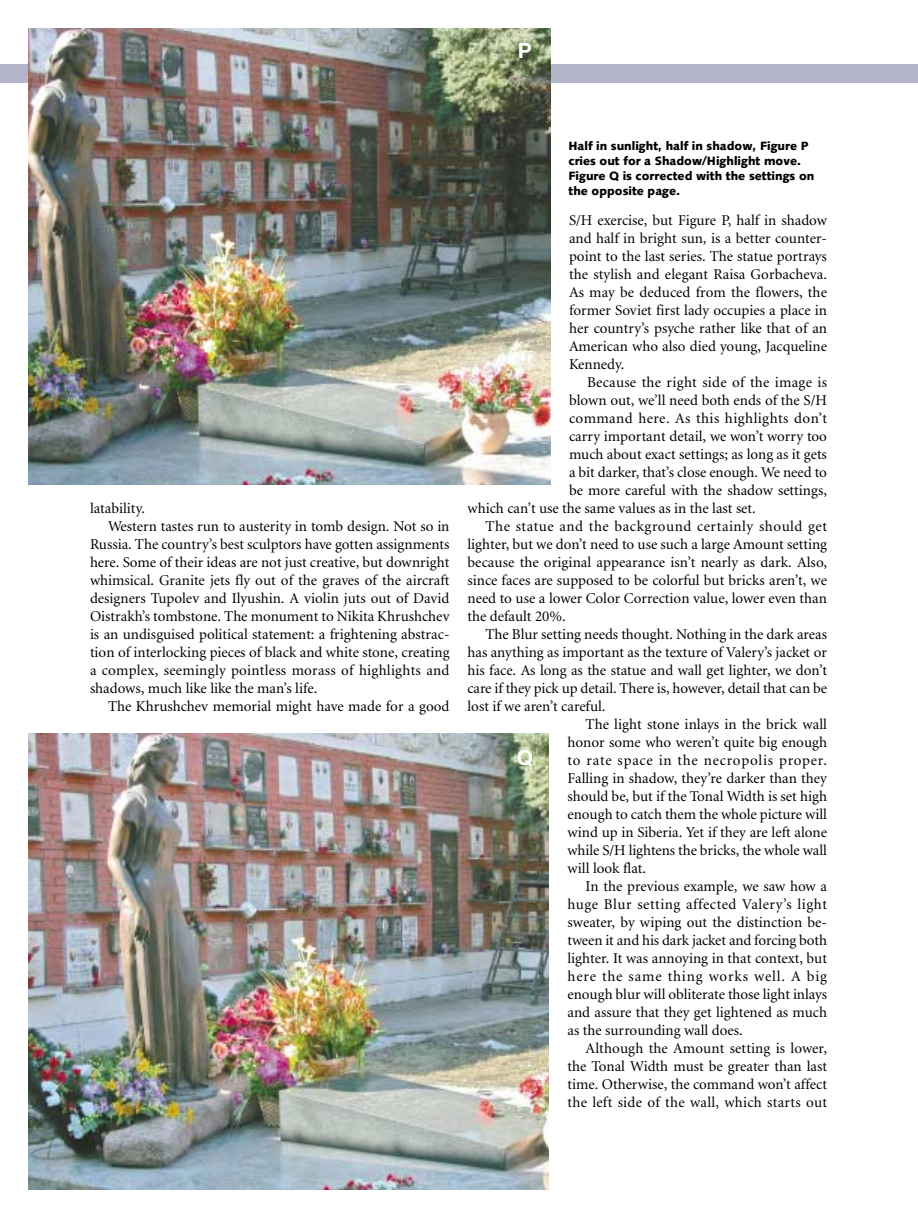
<style>
.page{position:relative;width:918px;height:1215px;background:#fff}
.page>*{position:absolute;margin:0;border:0;box-sizing:border-box;transform-origin:0 0}
.t1{font:700 21px "Helvetica Neue";color:#fff}
.t2{font:15px/18px "Minion";color:#000;text-align:justify}
.t3{font:15px "Minion";letter-spacing:.035em;color:#000}
.t4{font:15px "Minion";letter-spacing:.03em;color:#000}
.t5{font:15px "Minion";letter-spacing:.05em;color:#000}
.t6{font:15px "Minion";letter-spacing:.02em;color:#000}
.t7{font:15px "Minion";letter-spacing:.055em;color:#000}
.t8{font:900 12px/15px "Syntax";color:#000}
</style>
<div class="page">
<div style="left:855px;top:65px;width:63px;height:18px;background:#b4b4ca"></div>
<div style="left:0;top:65px;width:909px;height:18px;background:#b4b4ca"></div>
<img style="left:28px;top:28px;width:522px;height:456px">
<img style="left:28px;top:734px;width:521px;height:456px">
<h1 class="t1" style="left:518px;top:43px;width:16px">P</h1>
<p class="t2" style="left:90px;top:500px;width:57px">latability.</p>
<p class="t2" style="left:108px;top:518px;width:343px">Western tastes run to austerity in tomb design. Not so in</p>
<p class="t2" style="left:90px;top:536px;width:361px">Russia. The country’s best sculptors have gotten assignments</p>
<p class="t2" style="left:90px;top:554px;width:361px">here. Some of their ideas are not just creative, but downright</p>
<p class="t2" style="left:90px;top:572px;width:361px">whimsical. Granite jets fly out of the graves of the aircraft</p>
<p class="t2" style="left:90px;top:590px;width:361px">designers Tupolev and Ilyushin. A violin juts out of David</p>
<p class="t2" style="left:90px;top:608px;width:361px">Oistrakh’s tombstone. The monument to Nikita Khrushchev</p>
<p class="t2" style="left:90px;top:626px;width:361px">is an undisguised political statement: a frightening abstrac-</p>
<p class="t2" style="left:90px;top:644px;width:361px">tion of interlocking pieces of black and white stone, creating</p>
<p class="t2" style="left:90px;top:662px;width:361px">a complex, seemingly pointless morass of highlights and</p>
<p class="t2" style="left:90px;top:680px;width:229px">shadows, much like like the man’s life.</p>
<p class="t2" style="left:108px;top:698px;width:343px">The Khrushchev memorial might have made for a good</p>
<p class="t8" style="left:568px;top:140px;width:247px">Half in sunlight, half in shadow, Figure P cries out for a Shadow/Highlight move.<br>Figure Q is corrected with the settings on the opposite page.</p>
<p class="t2" style="left:569px;top:212px;width:260px">S/H exercise, but Figure P, half in shadow and half in bright sun, is a better counter&shy;point to the last series. The statue portrays the stylish and elegant Raisa Gorbacheva.<br>As may be deduced from the flowers, the former Soviet first lady occupies a place in her country’s psyche rather like that of an American who also died young, Jacqueline Kennedy.</p>
<p class="t6" style="left:587px;top:376px;width:242px">Because the right side of the image is</p>
<p class="t2" style="left:569px;top:392px;width:259px">blown out, we’ll need both ends of the S/H</p>
<p class="t4" style="left:569px;top:412px;width:260px">command here. As this highlights don’t</p>
<p class="t2" style="left:569px;top:428px;width:260px">carry important detail, we won’t worry too</p>
<p class="t2" style="left:569px;top:446px;width:259px">much about exact settings; as long as it gets</p>
<p class="t2" style="left:569px;top:464px;width:259px">a bit darker, that’s close enough. We need to</p>
<p class="t2" style="left:569px;top:482px;width:259px">be more careful with the shadow settings,</p>
<p class="t2" style="left:468px;top:500px;width:290px">which can’t use the same values as in the last set.</p>
<p class="t3" style="left:486px;top:520px;width:343px">The statue and the background certainly should get</p>
<p class="t2" style="left:468px;top:536px;width:361px">lighter, but we don’t need to use such a large Amount setting</p>
<p class="t2" style="left:468px;top:554px;width:361px">because the original appearance isn’t nearly as dark. Also,</p>
<p class="t2" style="left:468px;top:572px;width:361px">since faces are supposed to be colorful but bricks aren’t, we</p>
<p class="t2" style="left:468px;top:590px;width:361px">need to use a lower Color Correction value, lower even than</p>
<p class="t2" style="left:468px;top:608px;width:100px">the default 20%.</p>
<p class="t2" style="left:486px;top:626px;width:343px">The Blur setting needs thought. Nothing in the dark areas</p>
<p class="t2" style="left:468px;top:644px;width:361px">has anything as important as the texture of Valery’s jacket or</p>
<p class="t2" style="left:468px;top:662px;width:361px">his face. As long as the statue and wall get lighter, we don’t</p>
<p class="t2" style="left:468px;top:680px;width:361px">care if they pick up detail. There is, however, detail that can be</p>
<p class="t2" style="left:468px;top:698px;width:139px">lost if we aren’t careful.</p>
<p class="t2" style="left:586px;top:716px;width:243px">The light stone inlays in the brick wall</p>
<p class="t2" style="left:568px;top:734px;width:261px">honor some who weren’t quite big enough</p>
<p class="t5" style="left:568px;top:754px;width:261px">to rate space in the necropolis proper.</p>
<p class="t2" style="left:568px;top:770px;width:261px">Falling in shadow, they’re darker than they</p>
<p class="t2" style="left:568px;top:788px;width:261px">should be, but if the Tonal Width is set high</p>
<p class="t2" style="left:568px;top:806px;width:261px">enough to catch them the whole picture will</p>
<p class="t2" style="left:568px;top:824px;width:261px">wind up in Siberia. Yet if they are left alone</p>
<p class="t2" style="left:568px;top:842px;width:261px">while S/H lightens the bricks, the whole wall</p>
<p class="t2" style="left:568px;top:860px;width:80px">will look flat.</p>
<p class="t2" style="left:586px;top:878px;width:243px">In the previous example, we saw how a</p>
<p class="t3" style="left:568px;top:898px;width:261px">huge Blur setting affected Valery’s light</p>
<p class="t2" style="left:568px;top:914px;width:261px">sweater, by wiping out the distinction be-</p>
<p class="t2" style="left:568px;top:932px;width:261px">tween it and his dark jacket and forcing both</p>
<p class="t2" style="left:568px;top:950px;width:261px">lighter. It was annoying in that context, but</p>
<p class="t7" style="left:568px;top:970px;width:261px">here the same thing works well. A big</p>
<p class="t2" style="left:568px;top:986px;width:261px">enough blur will obliterate those light inlays</p>
<p class="t2" style="left:568px;top:1004px;width:261px">and assure that they get lightened as much</p>
<p class="t2" style="left:568px;top:1022px;width:177px">as the surrounding wall does.</p>
<p class="t2" style="left:586px;top:1040px;width:243px">Although the Amount setting is lower,</p>
<p class="t2" style="left:568px;top:1058px;width:261px">the Tonal Width must be greater than last</p>
<p class="t2" style="left:568px;top:1076px;width:261px">time. Otherwise, the command won’t affect</p>
<p class="t2" style="left:568px;top:1094px;width:261px">the left side of the wall, which starts out</p>
<h1 class="t1" style="left:517px;top:750px;width:18px">Q</h1>
</div>
